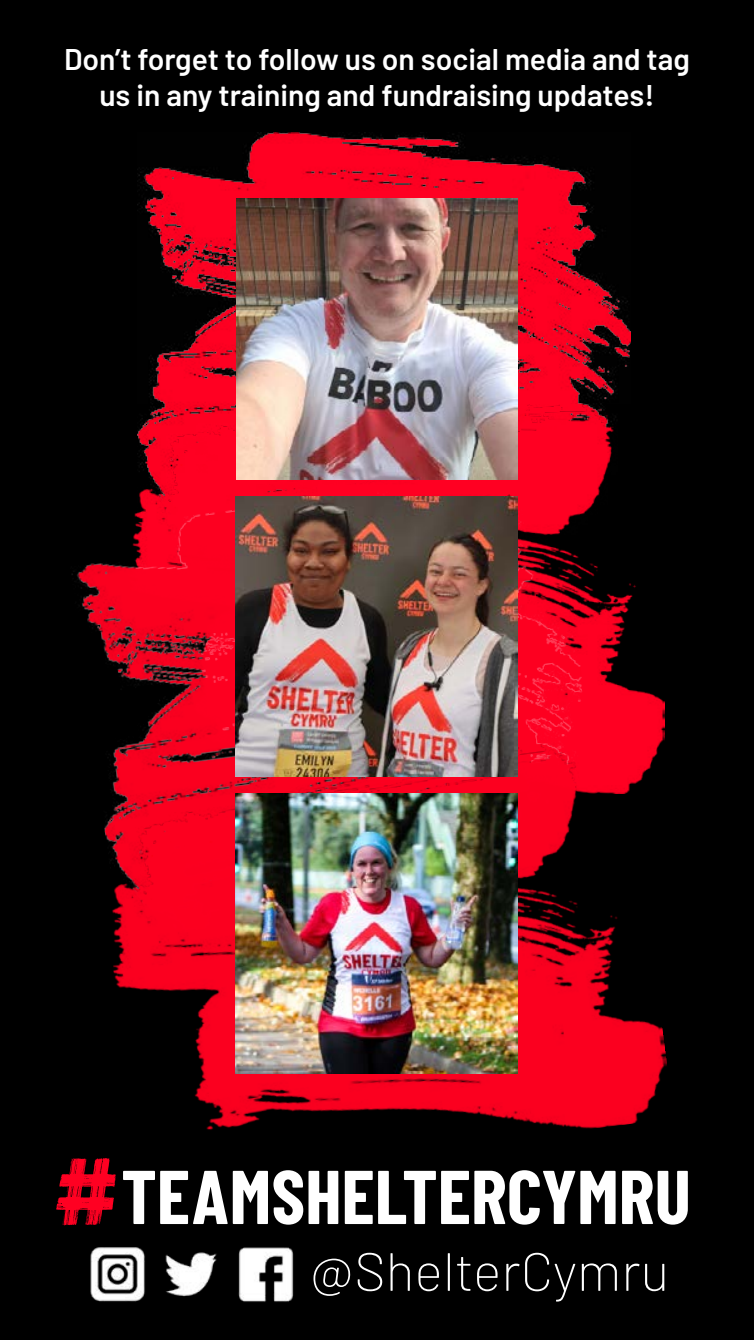
<style>
.page{position:relative;width:754px;height:1340px;background:#000}
.page>*{position:absolute;margin:0;border:0;box-sizing:border-box;transform-origin:0 0}
.t1{font:700 76px "Barlow Condensed";color:#fff}
.t2{font:200 53.75px "Barlow";color:#fff}
.t3{font:600 30px/36px "Barlow";color:#fff;text-align:center}
.s1{font-family:"Shelter Activist";font-weight:400;font-size:103.88px;color:#f02}
</style>
<div class="page">
<img style="left:137px;top:133px;width:493px;height:272px">
<img style="left:137px;top:405px;width:527px;height:328px">
<img style="left:72px;top:468px;width:536px;height:265px">
<img style="left:104px;top:733px;width:563px;height:397px">
<img style="left:236px;top:199px;width:282px;height:280px">
<img style="left:236px;top:793px;width:281px;height:280px">
<img style="left:90px;top:1247px;width:55px;height:55px">
<img style="left:238px;top:1247px;width:56px;height:55px">
<img style="left:165px;top:1252px;width:52px;height:45px">
<img style="left:236px;top:496px;width:281px;height:280px">
<p class="t3" style="left:64px;top:41px;width:627px">Don’t forget to follow us on social media and tag us in any training and fundraising updates!</p>
<h1 class="t1" style="left:55px;top:1149px;width:637px"><span class="s1">#</span>TEAMSHELTERCYMRU</h1>
<h2 class="t2" style="left:309px;top:1238px;width:361px">@ShelterCymru</h2>
</div>
